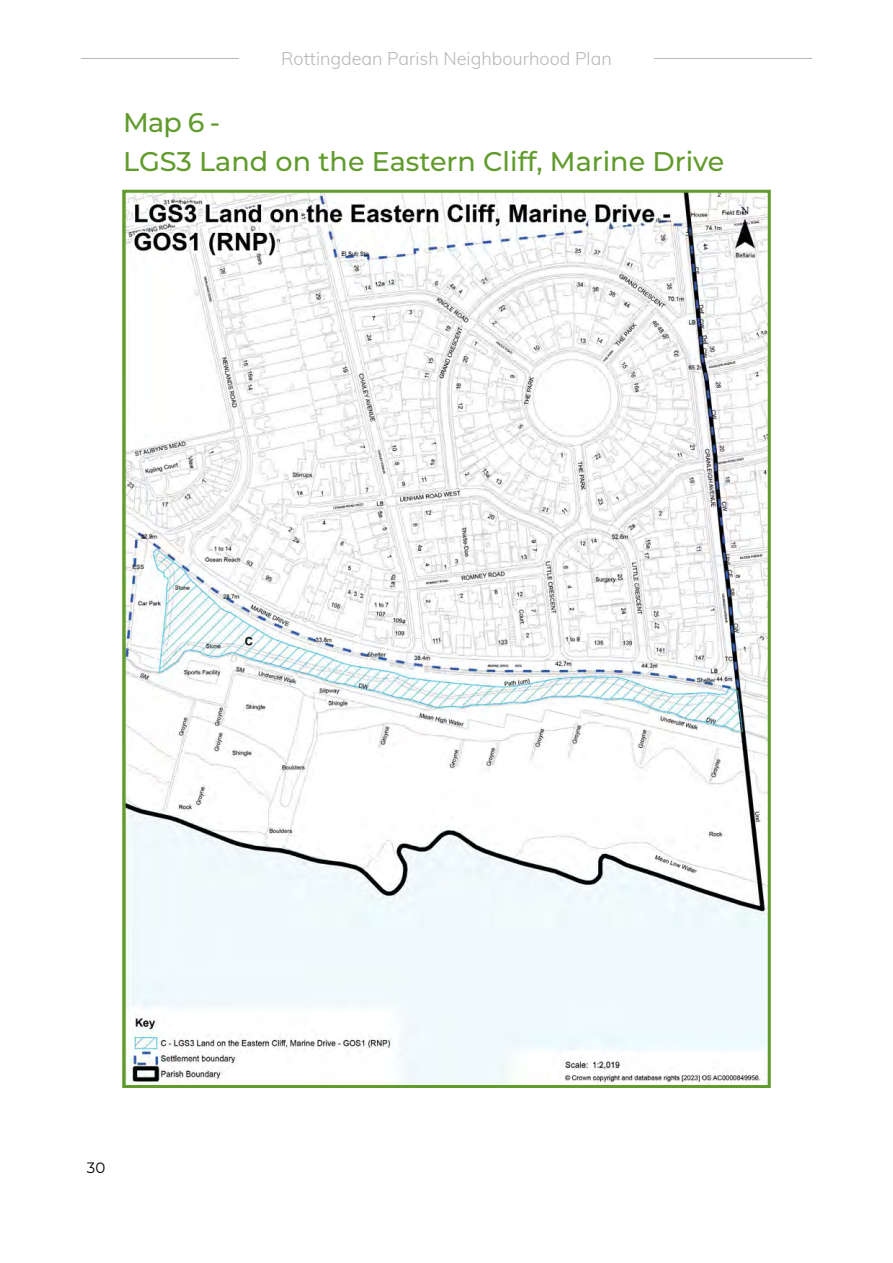
<style>
.page{position:relative;width:893px;height:1263px;background:#fff}
.page>*{position:absolute;margin:0;border:0;box-sizing:border-box;transform-origin:0 0}
.t1{font:500 27px/38.4px "Montserrat";color:#619b2c}
.t2{font:300 18px "Muli";color:#b9b6b7}
.t3{font:15px "Montserrat";color:#000}
</style>
<div class="page">
<img style="left:126px;top:194px;width:641px;height:890px">
<div style="left:122px;top:190px;width:649px;height:898px;border:3px solid #619b2c"></div>
<hr style="left:81px;top:58px;width:158px;height:1px;background:#b9b6b7">
<hr style="left:654px;top:58px;width:158px;height:1px;background:#b9b6b7">
<p class="t2" style="left:281px;top:45px;width:332px">Rottingdean Parish Neighbourhood Plan</p>
<p class="t1" style="left:123px;top:103px;width:603px">Map 6 -<br>LGS3 Land on the Eastern Cliff, Marine Drive</p>
<p class="t3" style="left:87px;top:1158px;width:20px">30</p>
</div>
